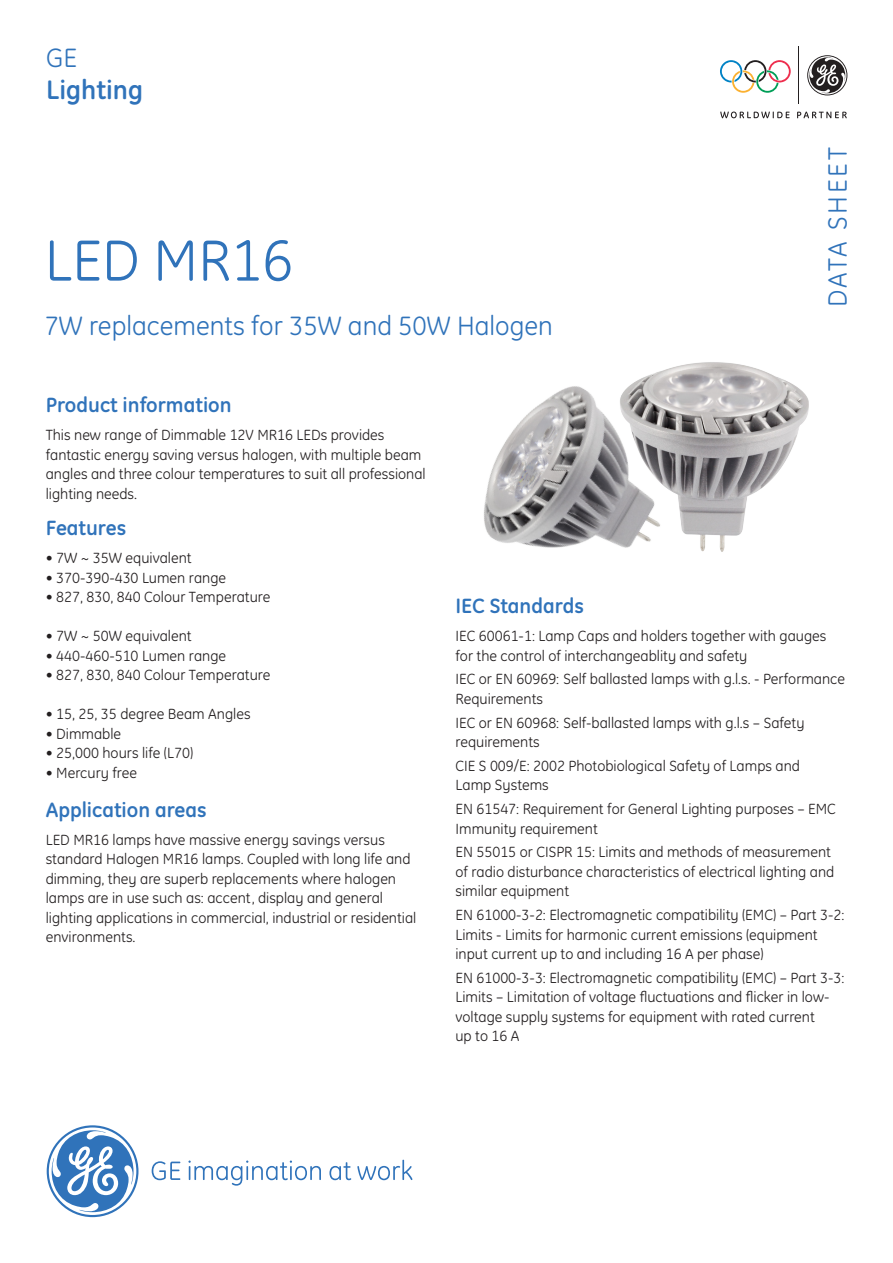
<style>
.page{position:relative;width:893px;height:1263px;background:#fff}
.page>*{position:absolute;margin:0;border:0;box-sizing:border-box;transform-origin:0 0}
.t1{font:58.95px "GE Inspira";color:#3073ba}
.t2{font:27px "GE Inspira";color:#3073ba}
.t3{font:27px "GE Inspira";letter-spacing:.1em;color:#3073ba}
.t4{font:700 27px "GE Inspira";color:#3073ba}
.t5{font:700 21px "GE Inspira";color:#3073ba}
.t6{font:15px/19.5px "GE Inspira";color:#231f20}
</style>
<div class="page">
<img style="left:484px;top:387px;width:86px;height:161px">
<img style="left:570px;top:362px;width:239px;height:190px">
<svg style="left:152px;top:1161px;width:28px;height:19px"></svg>
<svg style="left:188px;top:1160px;width:133px;height:26px"></svg>
<svg style="left:329px;top:1162px;width:22px;height:18px"></svg>
<svg style="left:357px;top:1160px;width:55px;height:20px"></svg>
<svg style="left:47px;top:1125px;width:91px;height:92px"></svg>
<svg style="left:720px;top:112px;width:70px;height:6px"></svg>
<svg style="left:797px;top:112px;width:50px;height:6px"></svg>
<svg style="left:720px;top:60px;width:71px;height:33px"></svg>
<hr style="left:799px;top:47px;width:1px;height:57px;background:#231f20">
<svg style="left:807px;top:55px;width:40px;height:40px"></svg>
<p class="t2" style="left:46px;top:42px;width:32px">GE</p>
<p class="t4" style="left:46px;top:73px;width:98px">Lighting</p>
<p class="t1" style="left:45px;top:226px;width:250px">LED MR16</p>
<p class="t2" style="left:45px;top:311px;width:510px">7W replacements for 35W and 50W Halogen</p>
<p class="t3" style="left:822px;top:307px;width:161px;rotate:-90deg">DATA SHEET</p>
<p class="t5" style="left:46px;top:391px;width:187px">Product information</p>
<p class="t6" style="left:46px;top:425px;width:382px">This new range of Dimmable 12V MR16 LEDs provides fantastic energy saving versus halogen, with multiple beam angles and three colour temperatures to suit all professional lighting needs.</p>
<p class="t5" style="left:46px;top:514px;width:82px">Features</p>
<p class="t6" style="left:46px;top:548px;width:147px">• 7W ~ 35W equivalent</p>
<p class="t6" style="left:46px;top:568px;width:182px">• 370-390-430 Lumen range</p>
<p class="t6" style="left:46px;top:587px;width:226px">• 827, 830, 840 Colour Temperature</p>
<p class="t6" style="left:46px;top:626px;width:147px">• 7W ~ 50W equivalent</p>
<p class="t6" style="left:46px;top:646px;width:182px">• 440-460-510 Lumen range</p>
<p class="t6" style="left:46px;top:665px;width:226px">• 827, 830, 840 Colour Temperature</p>
<p class="t6" style="left:46px;top:704px;width:206px">• 15, 25, 35 degree Beam Angles</p>
<p class="t6" style="left:46px;top:724px;width:77px">• Dimmable</p>
<p class="t6" style="left:46px;top:743px;width:149px">• 25,000 hours life (L70)</p>
<p class="t6" style="left:46px;top:763px;width:93px">• Mercury free</p>
<p class="t5" style="left:46px;top:796px;width:163px">Application areas</p>
<p class="t6" style="left:46px;top:830px;width:372px">LED MR16 lamps have massive energy savings versus standard Halogen MR16 lamps. Coupled with long life and dimming, they are superb replacements where halogen lamps are in use such as: accent, display and general lighting applications in commercial, industrial or residential environments.</p>
<p class="t5" style="left:455px;top:592px;width:130px">IEC Standards</p>
<p class="t6" style="left:455px;top:626px;width:372px">IEC 60061-1: Lamp Caps and holders together with gauges for the control of interchangeablity and safety</p>
<p class="t6" style="left:455px;top:669px;width:391px">IEC or EN 60969: Self ballasted lamps with g.l.s. - Performance<br>Requirements</p>
<p class="t6" style="left:455px;top:713px;width:350px">IEC or EN 60968: Self-ballasted lamps with g.l.s – Safety requirements</p>
<p class="t6" style="left:455px;top:756px;width:346px">CIE S 009/E: 2002 Photobiological Safety of Lamps and<br>Lamp Systems</p>
<p class="t6" style="left:455px;top:799px;width:382px">EN 61547: Requirement for General Lighting purposes – EMC<br>Immunity requirement</p>
<p class="t6" style="left:455px;top:842px;width:380px">EN 55015 or CISPR 15: Limits and methods of measurement of radio disturbance characteristics of electrical lighting and similar equipment</p>
<p class="t6" style="left:455px;top:905px;width:390px">EN 61000-3-2: Electromagnetic compatibility (EMC) – Part 3-2:<br>Limits - Limits for harmonic current emissions (equipment input current up to and including 16 A per phase)</p>
<p class="t6" style="left:455px;top:968px;width:390px">EN 61000-3-3: Electromagnetic compatibility (EMC) – Part 3-3:<br>Limits – Limitation of voltage fluctuations and flicker in low&shy;voltage supply systems for equipment with rated current<br>up to 16 A</p>
</div>
